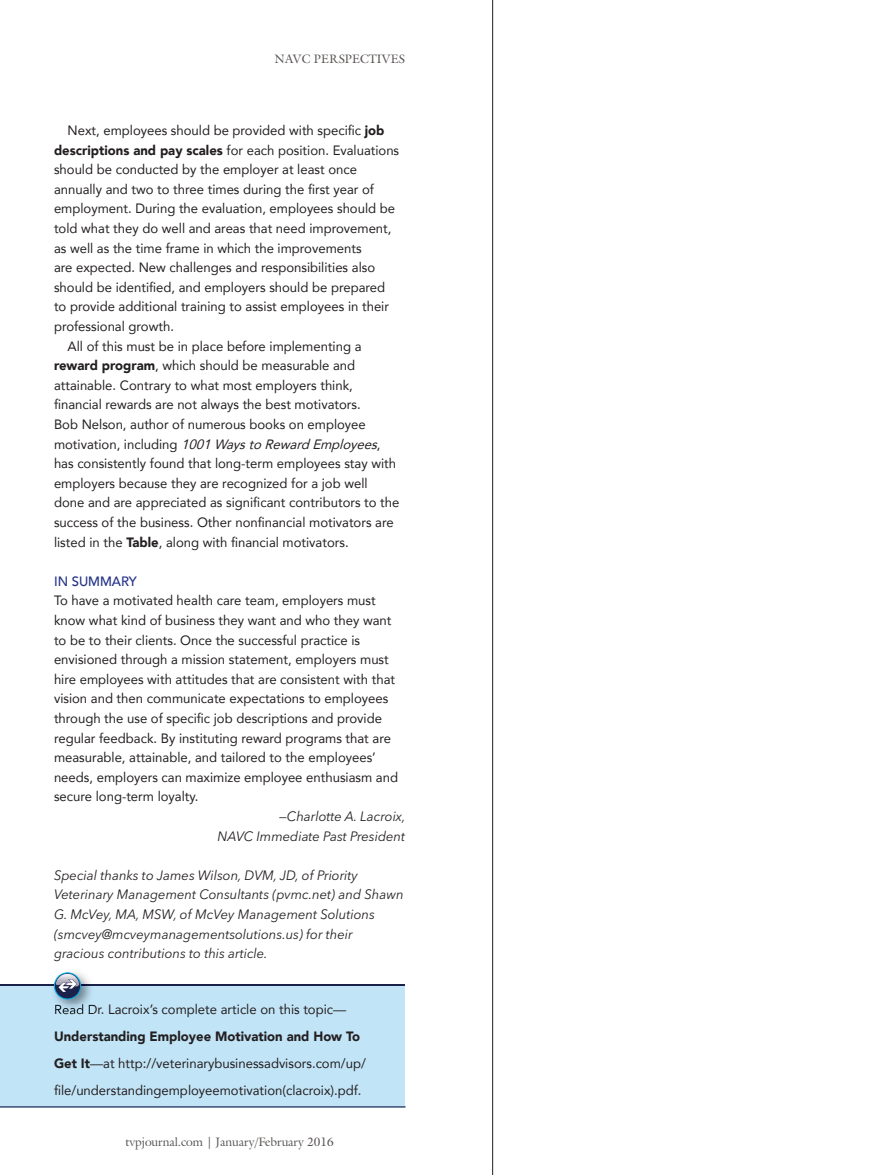
<style>
.page{position:relative;width:878px;height:1175px;background:#fff}
.page>*{position:absolute;margin:0;border:0;box-sizing:border-box;transform-origin:0 0}
.t1{font:13.5px/19.6px "Avenir";color:#231f20}
.t2{font:italic 13.5px/19.6px "Avenir Next LT Pro";color:#231f20;text-align:right}
.t3{font:italic 13.5px "Avenir";color:#231f20}
.t4{font:500 13.5px "Avenir LT";color:#223187}
.t5{font:12px "Galliard IT Cby BT";color:#595554}
.s1{font-weight:900}
.s2{font-style:normal}
</style>
<div class="page">
<hr style="left:492px;top:0;width:1px;height:1174px;background:#231f20">
<div style="left:0;top:986px;width:405px;height:121px;background:#c2e4f7"></div>
<hr style="left:0;top:984px;width:405px;height:2px;background:#1a224a">
<hr style="left:0;top:1106px;width:405px;height:1px;background:#1a224a">
<img style="left:54px;top:972px;width:37px;height:32px">
<img style="left:55px;top:1004px;width:39px;height:8px">
<img style="left:54px;top:972px;width:27px;height:27px;border-radius:13px">
<div style="left:54px;top:972px;width:27px;height:27px;border:1px solid #00abe7;border-radius:50%"></div>
<p class="t5" style="left:275px;top:51px;width:132px">NAVC PERSPECTIVES</p>
<p class="t1" style="left:68px;top:120px;width:318px">Next, employees should be provided with specific <span class="s1">job</span></p>
<p class="t1" style="left:54px;top:140px;width:347px"><span class="s1">descriptions and pay scales</span> for each position. Evaluations</p>
<p class="t1" style="left:54px;top:159px;width:304px">should be conducted by the employer at least once</p>
<p class="t1" style="left:54px;top:179px;width:321px">annually and two to three times during the first year of</p>
<p class="t1" style="left:54px;top:198px;width:342px">employment. During the evaluation, employees should be</p>
<p class="t1" style="left:54px;top:218px;width:339px">told what they do well and areas that need improvement,</p>
<p class="t1" style="left:54px;top:238px;width:309px">as well as the time frame in which the improvements</p>
<p class="t1" style="left:54px;top:257px;width:322px">are expected. New challenges and responsibilities also</p>
<p class="t1" style="left:54px;top:277px;width:332px">should be identified, and employers should be prepared</p>
<p class="t1" style="left:54px;top:296px;width:336px">to provide additional training to assist employees in their</p>
<p class="t1" style="left:54px;top:316px;width:121px">professional growth.</p>
<p class="t1" style="left:68px;top:336px;width:295px">All of this must be in place before implementing a</p>
<p class="t1" style="left:54px;top:355px;width:303px"><span class="s1">reward program</span>, which should be measurable and</p>
<p class="t1" style="left:54px;top:375px;width:300px">attainable. Contrary to what most employers think,</p>
<p class="t1" style="left:54px;top:394px;width:308px">financial rewards are not always the best motivators.</p>
<p class="t1" style="left:54px;top:414px;width:313px">Bob Nelson, author of numerous books on employee</p>
<p class="t3" style="left:54px;top:433px;width:330px"><span class="s2">m o t i v a t i o n , i n c l u d i n g</span> 1001WaystoRewardEmployees<span class="s2">,</span></p>
<p class="t1" style="left:54px;top:453px;width:343px">has consistently found that long-term employees stay with</p>
<p class="t1" style="left:54px;top:473px;width:315px">employers because they are recognized for a job well</p>
<p class="t1" style="left:54px;top:492px;width:347px">done and are appreciated as significant contributors to the</p>
<p class="t1" style="left:54px;top:512px;width:341px">success of the business. Other nonfinancial motivators are</p>
<p class="t1" style="left:54px;top:531px;width:296px">listed in the <span class="s1">Table</span>, along with financial motivators.</p>
<p class="t4" style="left:54px;top:573px;width:84px">IN SUMMARY</p>
<p class="t1" style="left:54px;top:590px;width:345px">To have a motivated health care team, employers must know what kind of business they want and who they want to be to their clients. Once the successful practice is envisioned through a mission statement, employers must hire employees with attitudes that are consistent with that vision and then communicate expectations to employees through the use of specific job descriptions and provide regular feedback. By instituting reward programs that are measurable, attainable, and tailored to the employees’ needs, employers can maximize employee enthusiasm and secure long-term loyalty.</p>
<p class="t2" style="left:217px;top:806px;width:189px">—Charlotte A. Lacroix,<br>NAVC Immediate Past President</p>
<p class="t2" style="left:54px;top:865px;width:351px;text-align:left">Special thanks to James Wilson, DVM, JD, of Priority Veterinary Management Consultants (pvmc.net) and Shawn G. McVey, MA, MSW, of McVey Management Solutions (smcvey@mcveymanagementsolutions.us) for their gracious contributions to this article.</p>
<p class="t1" style="left:54px;top:999px;width:294px">Read Dr. Lacroix’s complete article on this topic—</p>
<p class="t1" style="left:54px;top:1022px;width:313px;line-height:27px"><span class="s1">Understanding Employee Motivation and How To<br>Get It</span>—at http://veterinarybusinessadvisors.com/up/ file/understandingemployeemotivation(clacroix).pdf.</p>
<p class="t5" style="left:125px;top:1133px;width:210px">tvpjournal.com | January/February 2016</p>
</div>
